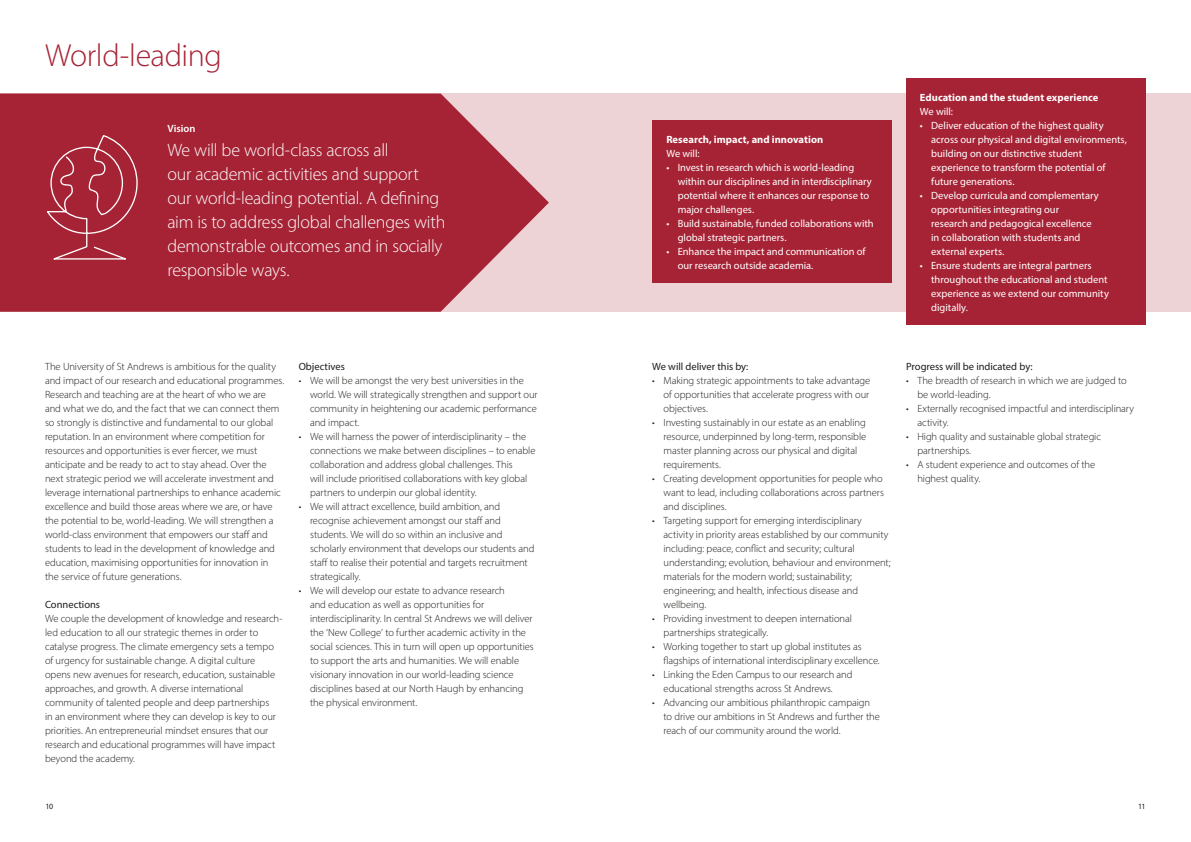
<style>
.page{position:relative;width:1191px;height:842px;background:#fff}
.page>*{position:absolute;margin:0;border:0;box-sizing:border-box;transform-origin:0 0}
.t1{font:300 32px "Myriad Pro";letter-spacing:-.01em;color:#a62335}
.t2{font:300 18px/24px "Myriad Pro";letter-spacing:-.015em;color:#fff}
.t3{font:300 10.5px/14px "Myriad Pro";letter-spacing:-.005em;color:#1d1d1b}
.Boxed_text{font:10.5px/14px "Myriad Pro";letter-spacing:-.005em;color:#fff}
.Paragraph_heading{font:10.5px "Myriad Pro";letter-spacing:-.005em;color:#1d1d1b}
.Boxed_heading{font:700 10.5px "Myriad Pro";letter-spacing:.005em;color:#fff}
.Paragraph_heading-2{font:600 10.5px "Myriad Pro";color:#fff}
.t4{font:8px "Myriad Pro";color:#1d1d1b}
</style>
<div class="page">
<div style="left:0;top:93px;width:1191px;height:219px;background:#edd3d6"></div>
<svg style="left:0;top:93px;width:549px;height:219px;background:#ad3646"></svg>
<div style="left:652px;top:121px;width:239px;height:162px;background:#a62335"></div>
<div style="left:905px;top:79px;width:240px;height:246px;background:#a62335"></div>
<svg style="left:45px;top:134px;width:93px;height:126px;background:#ad3546"></svg>
<h1 class="t1" style="left:45px;top:36px;width:178px">World-leading</h1>
<h2 class="Paragraph_heading-2" style="left:167px;top:122px;width:30px">Vision</h2>
<p class="t2" style="left:167px;top:138px;width:279px">We will be world-class across all<br>our academic activities and support our world-leading potential. A defining aim is to address global challenges with demonstrable outcomes and in socially responsible ways.</p>
<p class="t3" style="left:45px;top:359px;width:241px">The University of St Andrews is ambitious for the quality and impact of our research and educational programmes.<br>Research and teaching are at the heart of who we are and what we do, and the fact that we can connect them so strongly is distinctive and fundamental to our global reputation. In an environment where competition for resources and opportunities is ever fiercer, we must anticipate and be ready to act to stay ahead. Over the next strategic period we will accelerate investment and leverage international partnerships to enhance academic excellence and build those areas where we are, or have the potential to be, world-leading. We will strengthen a world-class environment that empowers our staff and students to lead in the development of knowledge and education, maximising opportunities for innovation in the service of future generations.</p>
<h2 class="Paragraph_heading" style="left:45px;top:598px;width:57px">Connections</h2>
<p class="t3" style="left:45px;top:611px;width:239px">We couple the development of knowledge and research&shy;led education to all our strategic themes in order to catalyse progress. The climate emergency sets a tempo of urgency for sustainable change. A digital culture opens new avenues for research, education, sustainable approaches, and growth. A diverse international community of talented people and deep partnerships<br>in an environment where they can develop is key to our priorities. An entrepreneurial mindset ensures that our research and educational programmes will have impact beyond the academy.</p>
<h2 class="Paragraph_heading" style="left:299px;top:360px;width:48px">Objectives</h2>
<p class="t3" style="left:310px;top:373px;width:229px;text-indent:-11px">• We will be amongst the very best universities in the world. We will strategically strengthen and support our community in heightening our academic performance and impact.</p>
<p class="t3" style="left:310px;top:429px;width:227px;text-indent:-11px">• We will harness the power of interdisciplinarity – the connections we make between disciplines – to enable collaboration and address global challenges. This<br>will include prioritised collaborations with key global partners to underpin our global identity.</p>
<p class="t3" style="left:310px;top:499px;width:226px;text-indent:-11px">• We will attract excellence, build ambition, and recognise achievement amongst our staff and students. We will do so within an inclusive and scholarly environment that develops our students and staff to realise their potential and targets recruitment strategically.</p>
<p class="t3" style="left:310px;top:583px;width:225px;text-indent:-11px">• We will develop our estate to advance research<br>and education as well as opportunities for interdisciplinarity. In central St Andrews we will deliver the ‘New College’ to further academic activity in the social sciences. This in turn will open up opportunities to support the arts and humanities. We will enable visionary innovation in our world-leading science disciplines based at our North Haugh by enhancing the physical environment.</p>
<h2 class="Boxed_heading" style="left:666px;top:132px;width:158px">Research, impact, and innovation</h2>
<p class="Boxed_text" style="left:666px;top:146px;width:35px">We will:</p>
<p class="Boxed_text" style="left:677px;top:160px;width:196px;text-indent:-11px">• Invest in research which is world-leading within our disciplines and in interdisciplinary potential where it enhances our response to major challenges.</p>
<p class="Boxed_text" style="left:677px;top:216px;width:197px;text-indent:-11px">• Build sustainable, funded collaborations with global strategic partners.</p>
<p class="Boxed_text" style="left:677px;top:244px;width:189px;text-indent:-11px">• Enhance the impact and communication of our research outside academia.</p>
<h2 class="Boxed_heading" style="left:920px;top:90px;width:180px">Education and the student experience</h2>
<p class="Boxed_text" style="left:920px;top:104px;width:35px">We will:</p>
<p class="Boxed_text" style="left:931px;top:118px;width:197px;text-indent:-11px">• Deliver education of the highest quality across our physical and digital environments, building on our distinctive student experience to transform the potential of future generations.</p>
<p class="Boxed_text" style="left:931px;top:188px;width:169px;text-indent:-11px">• Develop curricula and complementary opportunities integrating our<br>research and pedagogical excellence in collaboration with students and external experts.</p>
<p class="Boxed_text" style="left:931px;top:258px;width:179px;text-indent:-11px">• Ensure students are integral partners throughout the educational and student experience as we extend our community digitally.</p>
<h2 class="Paragraph_heading" style="left:652px;top:360px;width:98px">We will deliver this by:</h2>
<p class="t3" style="left:663px;top:373px;width:208px;text-align:justify;text-indent:-11px">• Making strategic appointments to take advantage of opportunities that accelerate progress with our objectives.</p>
<p class="t3" style="left:663px;top:415px;width:204px;text-indent:-11px">• Investing sustainably in our estate as an enabling resource, underpinned by long-term, responsible master planning across our physical and digital requirements.</p>
<p class="t3" style="left:663px;top:471px;width:222px;text-align:justify;text-indent:-11px">• Creating development opportunities for people who want to lead, including collaborations across partners and disciplines.</p>
<p class="t3" style="left:663px;top:513px;width:228px;text-indent:-11px">• Targeting support for emerging interdisciplinary activity in priority areas established by our community including: peace, conflict and security; cultural understanding; evolution, behaviour and environment; materials for the modern world; sustainability; engineering; and health, infectious disease and wellbeing.</p>
<p class="t3" style="left:663px;top:611px;width:190px;text-indent:-11px">• Providing investment to deepen international partnerships strategically.</p>
<p class="t3" style="left:663px;top:639px;width:218px;text-indent:-11px">• Working together to start up global institutes as flagships of international interdisciplinary excellence.</p>
<p class="t3" style="left:663px;top:667px;width:190px;text-indent:-11px">• Linking the Eden Campus to our research and educational strengths across St Andrews.</p>
<p class="t3" style="left:663px;top:695px;width:218px;text-indent:-11px">• Advancing our ambitious philanthropic campaign to drive our ambitions in St Andrews and further the reach of our community around the world.</p>
<h2 class="Paragraph_heading" style="left:906px;top:360px;width:128px">Progress will be indicated by:</h2>
<p class="t3" style="left:917px;top:373px;width:211px;text-indent:-11px">• The breadth of research in which we are judged to be world-leading.</p>
<p class="t3" style="left:917px;top:401px;width:218px;text-indent:-11px">• Externally recognised impactful and interdisciplinary activity.</p>
<p class="t3" style="left:917px;top:429px;width:185px;text-indent:-11px">• High quality and sustainable global strategic partnerships.</p>
<p class="t3" style="left:917px;top:457px;width:179px;text-indent:-11px">• A student experience and outcomes of the highest quality.</p>
<p class="t4" style="left:45px;top:802px;width:9px">10</p>
<p class="t4" style="left:1138px;top:802px;width:9px">11</p>
</div>
